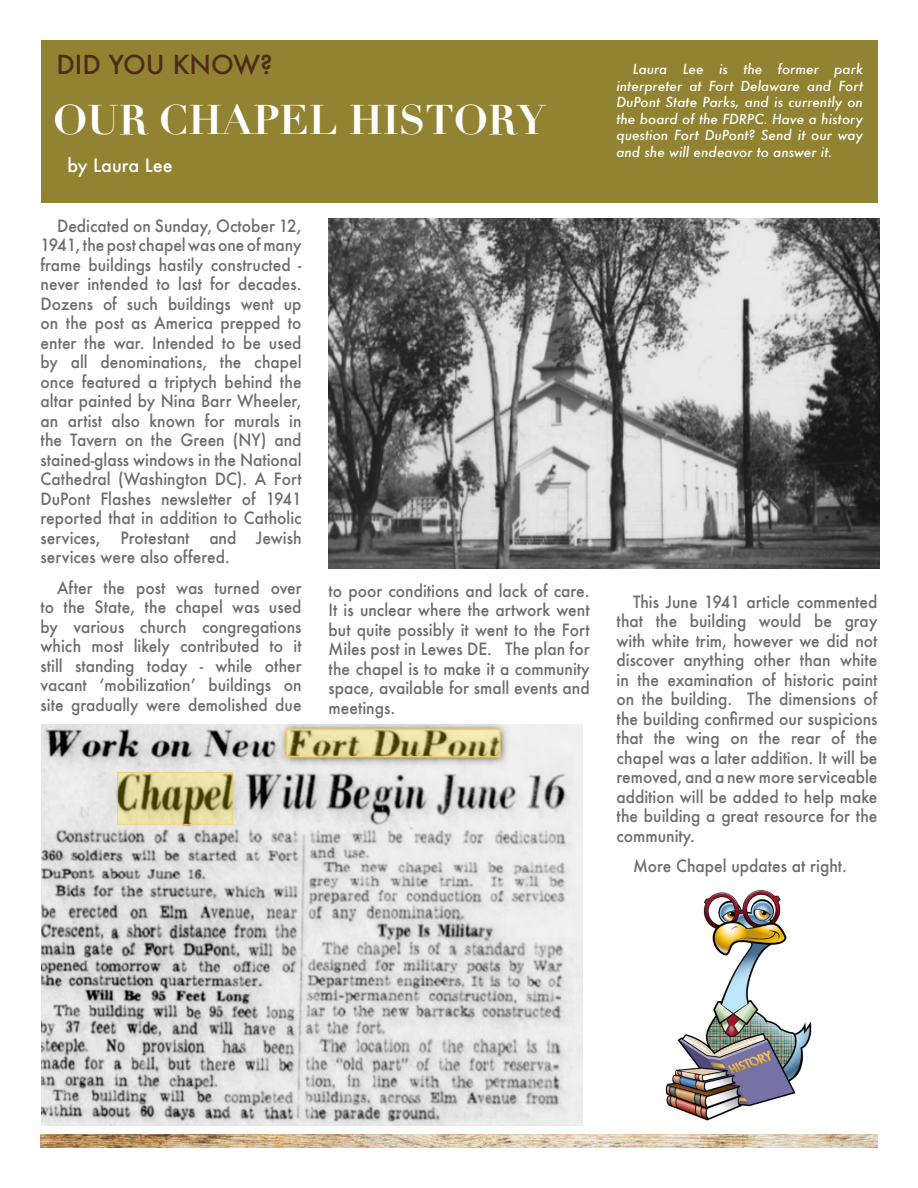
<style>
.page{position:relative;width:918px;height:1188px;background:#fff}
.page>*{position:absolute;margin:0;border:0;box-sizing:border-box;transform-origin:0 0}
.t1{font:700 40.5px "Didot";color:#fff}
.t2{font:500 25.5px "Futura";color:#4f2b1c}
.t3{font:500 18px "Futura";color:#fff}
.t4{font:500 16.5px/19.5px "Futura";color:#6c6d70;text-align:justify;scale:.94 1}
.t5{font:italic 500 13.5px/16.5px "Futura";color:#fff;text-align:justify}
</style>
<div class="page">
<img style="left:40px;top:1135px;width:838px;height:13px">
<div style="left:41px;top:40px;width:837px;height:163px;background:#918331"></div>
<img style="left:665px;top:889px;width:147px;height:232px">
<img style="left:328px;top:218px;width:551px;height:350px">
<img style="left:41px;top:725px;width:541px;height:401px">
<p class="t2" style="left:56px;top:47px;width:218px">DID YOU KNOW?</p>
<p class="t1" style="left:54px;top:95px;width:493px">OUR CHAPEL HISTORY</p>
<p class="t3" style="left:68px;top:153px;width:107px">by Laura Lee</p>
<p class="t4" style="left:41px;top:216px;width:279px;text-indent:16px">Dedicated on Sunday, October 12, 1941, the post chapel was one of many frame buildings hastily constructed - never intended to last for decades.<br>Dozens of such buildings went up on the post as America prepped to enter the war. Intended to be used by all denominations, the chapel once featured a triptych behind the altar painted by Nina Barr Wheeler, an artist also known for murals in the Tavern on the Green (NY) and stained-glass windows in the National Cathedral (Washington DC). A Fort DuPont Flashes newsletter of 1941 reported that in addition to Catholic services, Protestant and Jewish services were also offered.</p>
<p class="t4" style="left:41px;top:577px;width:279px;text-indent:16px">After the post was turned over to the State, the chapel was used by various church congregations which most likely contributed to it still standing today - while other vacant ‘mobilization’ buildings on site gradually were demolished due</p>
<p class="t4" style="left:329px;top:581px;width:279px">to poor conditions and lack of care.<br>It is unclear where the artwork went but quite possibly it went to the Fort Miles post in Lewes DE. The plan for the chapel is to make it a community space, available for small events and meetings.</p>
<p class="t5" style="left:616px;top:61px;width:248px;text-indent:16px">Laura Lee is the former park interpreter at Fort Delaware and Fort DuPont State Parks, and is currently on the board of the FDRPC. Have a history question Fort DuPont? Send it our way and she will endeavor to answer it.</p>
<p class="t4" style="left:616px;top:592px;width:279px;text-indent:16px">This June 1941 article commented that the building would be gray with white trim, however we did not discover anything other than white in the examination of historic paint on the building. The dimensions of the building confirmed our suspicions that the wing on the rear of the chapel was a later addition. It will be removed, and a new more serviceable addition will be added to help make the building a great resource for the community.</p>
<p class="t4" style="left:633px;top:856px;width:229px">More Chapel updates at right.</p>
</div>
